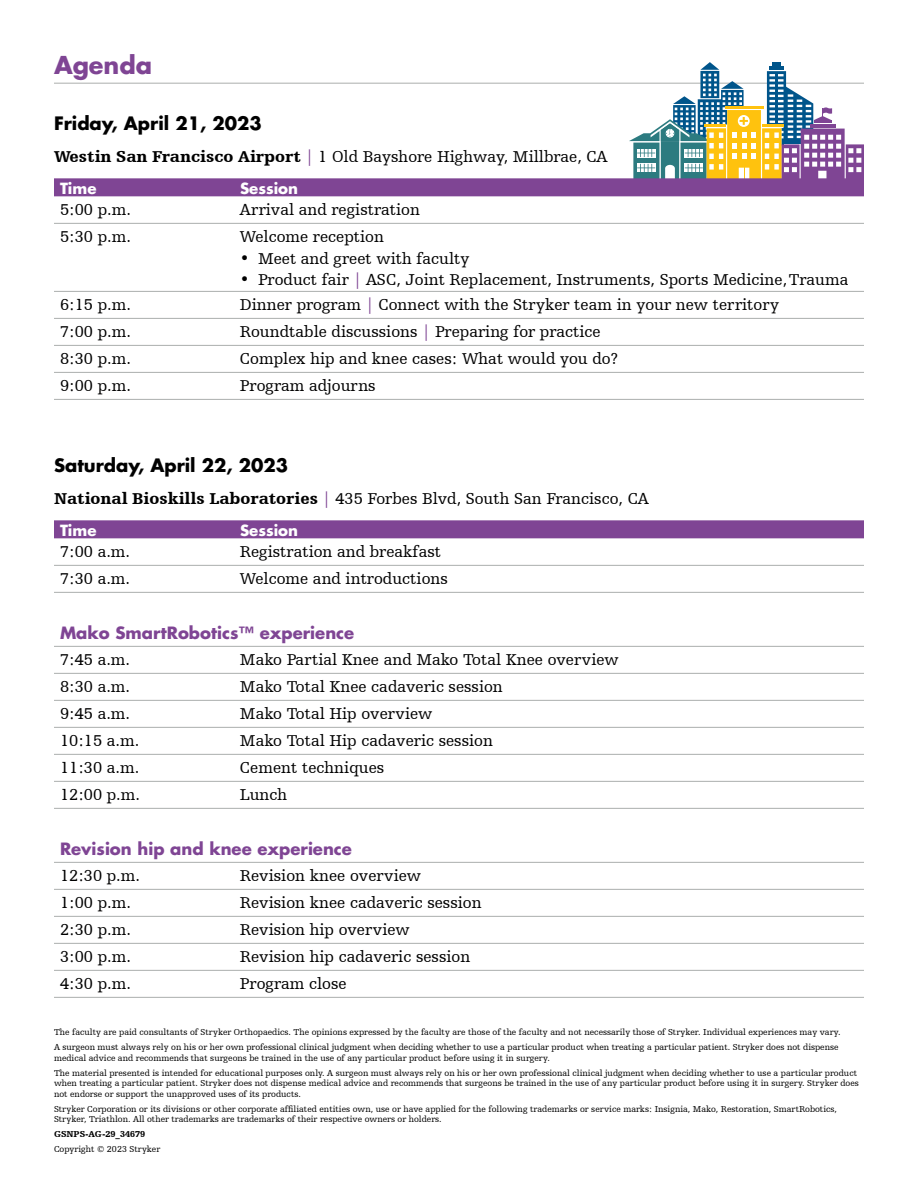
<style>
.page{position:relative;width:918px;height:1188px;background:#fff}
.page>*{position:absolute;margin:0;border:0;box-sizing:border-box;transform-origin:0 0}
.t1{font:700 24px "Futura For Stryker";color:#7f4594}
.t2{font:700 18px "Futura For Stryker";color:#000}
.t3{font:16.5px "Humanist Slabserif 712 BT";color:#000}
.t4{font:700 16.5px "Futura For Stryker";color:#7f4594}
.t5{font:700 15px "Futura For Stryker";color:#fff}
.t6{font:9px/15px "Humanist Slabserif 712 BT";color:#000}
.t7{font:900 9px "Humanist Slabserif 712 BT";color:#000}
.s1{font-weight:900}
.s2{color:#7f4594}
</style>
<div class="page">
<div style="left:54px;top:520px;width:810px;height:18px;background:#7f4594"></div>
<hr style="left:54px;top:646px;width:180px;height:1px;background:#abaead">
<hr style="left:54px;top:673px;width:180px;height:1px;background:#abaead">
<hr style="left:54px;top:700px;width:180px;height:1px;background:#abaead">
<hr style="left:54px;top:727px;width:180px;height:1px;background:#abaead">
<hr style="left:54px;top:754px;width:180px;height:1px;background:#abaead">
<hr style="left:54px;top:781px;width:180px;height:1px;background:#abaead">
<hr style="left:54px;top:862px;width:180px;height:1px;background:#abaead">
<hr style="left:234px;top:646px;width:630px;height:1px;background:#abaead">
<hr style="left:234px;top:673px;width:630px;height:1px;background:#abaead">
<hr style="left:234px;top:700px;width:630px;height:1px;background:#abaead">
<hr style="left:234px;top:727px;width:630px;height:1px;background:#abaead">
<hr style="left:234px;top:754px;width:630px;height:1px;background:#abaead">
<hr style="left:234px;top:781px;width:630px;height:1px;background:#abaead">
<hr style="left:54px;top:808px;width:180px;height:1px;background:#abaead">
<hr style="left:234px;top:808px;width:630px;height:1px;background:#abaead">
<hr style="left:234px;top:862px;width:630px;height:1px;background:#abaead">
<hr style="left:54px;top:889px;width:180px;height:1px;background:#abaead">
<hr style="left:234px;top:889px;width:630px;height:1px;background:#abaead">
<hr style="left:54px;top:916px;width:180px;height:1px;background:#abaead">
<hr style="left:234px;top:916px;width:630px;height:1px;background:#abaead">
<hr style="left:54px;top:943px;width:180px;height:1px;background:#abaead">
<hr style="left:234px;top:943px;width:630px;height:1px;background:#abaead">
<hr style="left:54px;top:970px;width:180px;height:1px;background:#abaead">
<hr style="left:234px;top:970px;width:630px;height:1px;background:#abaead">
<hr style="left:54px;top:997px;width:180px;height:1px;background:#abaead">
<hr style="left:234px;top:997px;width:630px;height:1px;background:#abaead">
<hr style="left:54px;top:565px;width:180px;height:1px;background:#abaead">
<hr style="left:234px;top:565px;width:630px;height:1px;background:#abaead">
<hr style="left:54px;top:592px;width:180px;height:1px;background:#abaead">
<hr style="left:234px;top:592px;width:630px;height:1px;background:#abaead">
<svg style="left:54px;top:62px;width:810px;height:134px"></svg>
<hr style="left:54px;top:223px;width:180px;height:1px;background:#abaead">
<hr style="left:54px;top:291px;width:180px;height:1px;background:#abaead">
<hr style="left:234px;top:291px;width:630px;height:1px;background:#abaead">
<hr style="left:54px;top:318px;width:180px;height:1px;background:#abaead">
<hr style="left:234px;top:318px;width:630px;height:1px;background:#abaead">
<hr style="left:54px;top:345px;width:180px;height:1px;background:#abaead">
<hr style="left:234px;top:345px;width:630px;height:1px;background:#abaead">
<hr style="left:54px;top:372px;width:180px;height:1px;background:#abaead">
<hr style="left:234px;top:372px;width:630px;height:1px;background:#abaead">
<hr style="left:54px;top:399px;width:180px;height:1px;background:#abaead">
<hr style="left:234px;top:399px;width:630px;height:1px;background:#abaead">
<hr style="left:234px;top:223px;width:630px;height:1px;background:#abaead">
<h1 class="t1" style="left:54px;top:49px;width:100px">Agenda</h1>
<h2 class="t2" style="left:54px;top:112px;width:209px">Friday, April 21, 2023</h2>
<h3 class="t3" style="left:54px;top:146px;width:555px"><span class="s1">Westin San Francisco Airport</span> <span class="s2">|</span> 1 Old Bayshore Highway, Millbrae, CA</h3>
<h3 class="t5" style="left:60px;top:178px;width:38px">Time</h3>
<h3 class="t5" style="left:240px;top:178px;width:60px">Session</h3>
<h3 class="t3" style="left:60px;top:199px;width:72px">5:00 p.m.</h3>
<h3 class="t3" style="left:240px;top:199px;width:182px">Arrival and registration</h3>
<h3 class="t3" style="left:60px;top:226px;width:72px">5:30 p.m.</h3>
<h3 class="t3" style="left:240px;top:226px;width:146px">Welcome reception</h3>
<h3 class="t3" style="left:240px;top:248px;width:231px">• Meet and greet with faculty</h3>
<h3 class="t3" style="left:240px;top:270px;width:610px">• Product fair <span class="s2">|</span> ASC, Joint Replacement, Instruments, Sports Medicine,Trauma</h3>
<h3 class="t3" style="left:60px;top:294px;width:72px">6:15 p.m.</h3>
<h3 class="t3" style="left:240px;top:294px;width:541px">Dinner program <span class="s2">|</span> Connect with the Stryker team in your new territory</h3>
<h3 class="t3" style="left:60px;top:321px;width:72px">7:00 p.m.</h3>
<h3 class="t3" style="left:240px;top:321px;width:362px">Roundtable discussions <span class="s2">|</span> Preparing for practice</h3>
<h3 class="t3" style="left:60px;top:348px;width:72px">8:30 p.m.</h3>
<h3 class="t3" style="left:240px;top:348px;width:380px">Complex hip and knee cases: What would you do?</h3>
<h3 class="t3" style="left:60px;top:375px;width:72px">9:00 p.m.</h3>
<h3 class="t3" style="left:240px;top:375px;width:137px">Program adjourns</h3>
<h2 class="t2" style="left:54px;top:454px;width:236px">Saturday, April 22, 2023</h2>
<h3 class="t3" style="left:54px;top:488px;width:596px"><span class="s1">National Bioskills Laboratories</span> <span class="s2">|</span> 435 Forbes Blvd, South San Francisco, CA</h3>
<h3 class="t5" style="left:60px;top:520px;width:38px">Time</h3>
<h3 class="t5" style="left:240px;top:520px;width:60px">Session</h3>
<h3 class="t3" style="left:60px;top:541px;width:72px">7:00 a.m.</h3>
<h3 class="t3" style="left:240px;top:541px;width:203px">Registration and breakfast</h3>
<h3 class="t3" style="left:60px;top:568px;width:72px">7:30 a.m.</h3>
<h3 class="t3" style="left:240px;top:568px;width:209px">Welcome and introductions</h3>
<h3 class="t4" style="left:60px;top:622px;width:296px">Mako SmartRobotics™ experience</h3>
<h3 class="t3" style="left:60px;top:649px;width:72px">7:45 a.m.</h3>
<h3 class="t3" style="left:240px;top:649px;width:380px">Mako Partial Knee and Mako Total Knee overview</h3>
<h3 class="t3" style="left:60px;top:676px;width:72px">8:30 a.m.</h3>
<h3 class="t3" style="left:240px;top:676px;width:264px">Mako Total Knee cadaveric session</h3>
<h3 class="t3" style="left:60px;top:703px;width:72px">9:45 a.m.</h3>
<h3 class="t3" style="left:240px;top:703px;width:194px">Mako Total Hip overview</h3>
<h3 class="t3" style="left:60px;top:730px;width:81px">10:15 a.m.</h3>
<h3 class="t3" style="left:240px;top:730px;width:254px">Mako Total Hip cadaveric session</h3>
<h3 class="t3" style="left:60px;top:757px;width:81px">11:30 a.m.</h3>
<h3 class="t3" style="left:240px;top:757px;width:146px">Cement techniques</h3>
<h3 class="t3" style="left:60px;top:784px;width:82px">12:00 p.m.</h3>
<h3 class="t3" style="left:240px;top:784px;width:49px">Lunch</h3>
<h3 class="t4" style="left:60px;top:838px;width:294px">Revision hip and knee experience</h3>
<h3 class="t3" style="left:60px;top:865px;width:82px">12:30 p.m.</h3>
<h3 class="t3" style="left:240px;top:865px;width:183px">Revision knee overview</h3>
<h3 class="t3" style="left:60px;top:892px;width:72px">1:00 p.m.</h3>
<h3 class="t3" style="left:240px;top:892px;width:243px">Revision knee cadaveric session</h3>
<h3 class="t3" style="left:60px;top:919px;width:72px">2:30 p.m.</h3>
<h3 class="t3" style="left:240px;top:919px;width:171px">Revision hip overview</h3>
<h3 class="t3" style="left:60px;top:946px;width:72px">3:00 p.m.</h3>
<h3 class="t3" style="left:240px;top:946px;width:232px">Revision hip cadaveric session</h3>
<h3 class="t3" style="left:60px;top:973px;width:72px">4:30 p.m.</h3>
<h3 class="t3" style="left:240px;top:973px;width:108px">Program close</h3>
<p class="t6" style="left:54px;top:1024px;width:788px">The faculty are paid consultants of Stryker Orthopaedics. The opinions expressed by the faculty are those of the faculty and not necessarily those of Stryker. Individual experiences may vary.<br>A surgeon must always rely on his or her own professional clinical judgment when deciding whether to use a particular product when treating a particular patient. Stryker does not dispense</p>
<p class="t6" style="left:54px;top:1050px;width:805px">medical advice and recommends that surgeons be trained in the use of any particular product before using it in surgery.<br>The material presented is intended for educational purposes only. A surgeon must always rely on his or her own professional clinical judgment when deciding whether to use a particular product</p>
<p class="t6" style="left:54px;top:1078px;width:806px;line-height:10.5px">when treating a particular patient. Stryker does not dispense medical advice and recommends that surgeons be trained in the use of any particular product before using it in surgery. Stryker does not endorse or support the unapproved uses of its products.</p>
<p class="t6" style="left:54px;top:1103px;width:785px;line-height:10.5px">Stryker Corporation or its divisions or other corporate affiliated entities own, use or have applied for the following trademarks or service marks: Insignia, Mako, Restoration, SmartRobotics,<br>Stryker, Triathlon. All other trademarks are trademarks of their respective owners or holders.</p>
<p class="t7" style="left:54px;top:1128px;width:93px">GSNPS-AG-29_34679</p>
<p class="t6" style="left:54px;top:1141px;width:108px">Copyright © 2023 Stryker</p>
</div>
